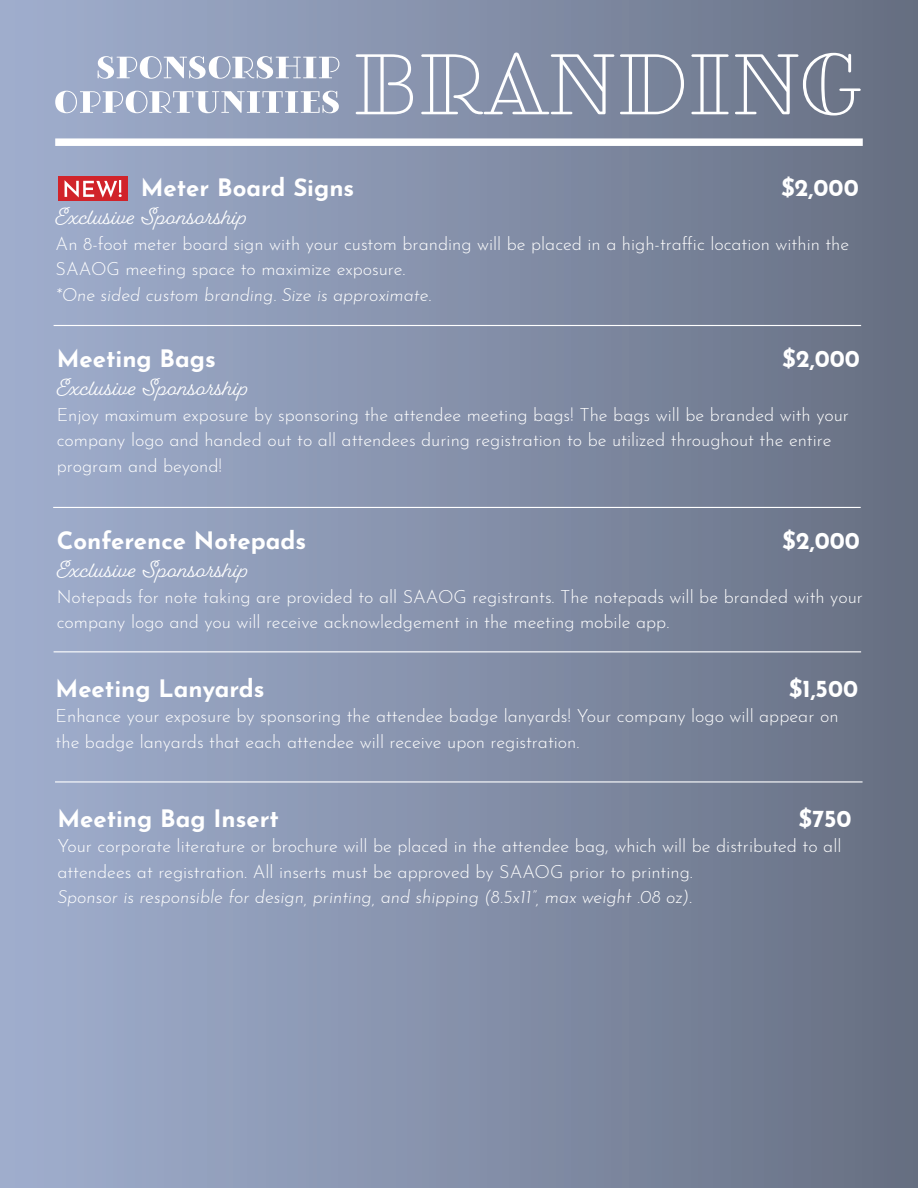
<style>
.page{position:relative;width:918px;height:1188px;background:#fff}
.page>*{position:absolute;margin:0;border:0;box-sizing:border-box;transform-origin:0 0}
.t1{font:700 24px "Josefin Sans";color:#fff}
.t2{font:21px "Fairwater Script";color:#fff}
.t3{font:300 18px/25.5px "Josefin Sans";color:#fff}
.t4{font:italic 300 18px "Josefin Sans";color:#fff}
</style>
<div class="page">
<div style="left:0;top:0;width:918px;height:1188px;background:linear-gradient(to right,#a1b0d0,#687083)"></div>
<svg style="left:55px;top:91px;width:284px;height:22px"></svg>
<svg style="left:98px;top:56px;width:241px;height:23px"></svg>
<svg style="left:356px;top:52px;width:505px;height:64px;background:#939caf"></svg>
<div style="left:55px;top:138px;width:808px;height:8px;background:#fff"></div>
<hr style="left:54px;top:325px;width:807px;height:1px;background:#fff">
<hr style="left:53px;top:507px;width:808px;height:1px;background:#fff">
<hr style="left:54px;top:651px;width:807px;height:1px;background:#fff">
<hr style="left:55px;top:781px;width:808px;height:2px;background:#fff">
<div style="left:58px;top:176px;width:70px;height:25px;background:#d1232a"></div>
<svg style="left:65px;top:180px;width:57px;height:18px"></svg>
<p class="t1" style="left:141px;top:166px;width:215px">Meter Board Signs</p>
<p class="t1" style="left:781px;top:166px;width:79px">$2,000</p>
<p class="t2" style="left:56px;top:205px;width:194px">Exclusive Sponsorship</p>
<p class="t3" style="left:56px;top:229px;width:795px">An 8-foot meter board sign with your custom branding will be placed in a high-traffic location within the<br>SAAOG meeting space to maximize exposure.</p>
<p class="t4" style="left:56px;top:280px;width:377px">*One sided custom branding. Size is approximate.</p>
<p class="t1" style="left:57px;top:337px;width:160px">Meeting Bags</p>
<p class="t1" style="left:782px;top:337px;width:79px">$2,000</p>
<p class="t2" style="left:57px;top:376px;width:194px">Exclusive Sponsorship</p>
<p class="t3" style="left:57px;top:400px;width:794px">Enjoy maximum exposure by sponsoring the attendee meeting bags! The bags will be branded with your company logo and handed out to all attendees during registration to be utilized throughout the entire program and beyond!</p>
<p class="t1" style="left:57px;top:519px;width:251px">Conference Notepads</p>
<p class="t1" style="left:782px;top:519px;width:79px">$2,000</p>
<p class="t2" style="left:57px;top:558px;width:194px">Exclusive Sponsorship</p>
<p class="t3" style="left:57px;top:582px;width:808px">Notepads for note taking are provided to all SAAOG registrants. The notepads will be branded with your company logo and you will receive acknowledgement in the meeting mobile app.</p>
<p class="t1" style="left:56px;top:667px;width:210px">Meeting Lanyards</p>
<p class="t1" style="left:789px;top:667px;width:71px">$1,500</p>
<p class="t3" style="left:56px;top:702px;width:784px">Enhance your exposure by sponsoring the attendee badge lanyards! Your company logo will appear on the badge lanyards that each attendee will receive upon registration.</p>
<p class="t1" style="left:57px;top:797px;width:223px">Meeting Bag Insert</p>
<p class="t1" style="left:798px;top:797px;width:55px">$750</p>
<p class="t3" style="left:57px;top:831px;width:786px">Your corporate literature or brochure will be placed in the attendee bag, which will be distributed to all attendees at registration. All inserts must be approved by SAAOG prior to printing.</p>
<p class="t4" style="left:57px;top:882px;width:636px">Sponsor is responsible for design, printing, and shipping (8.5x11”, max weight .08 oz).</p>
</div>
